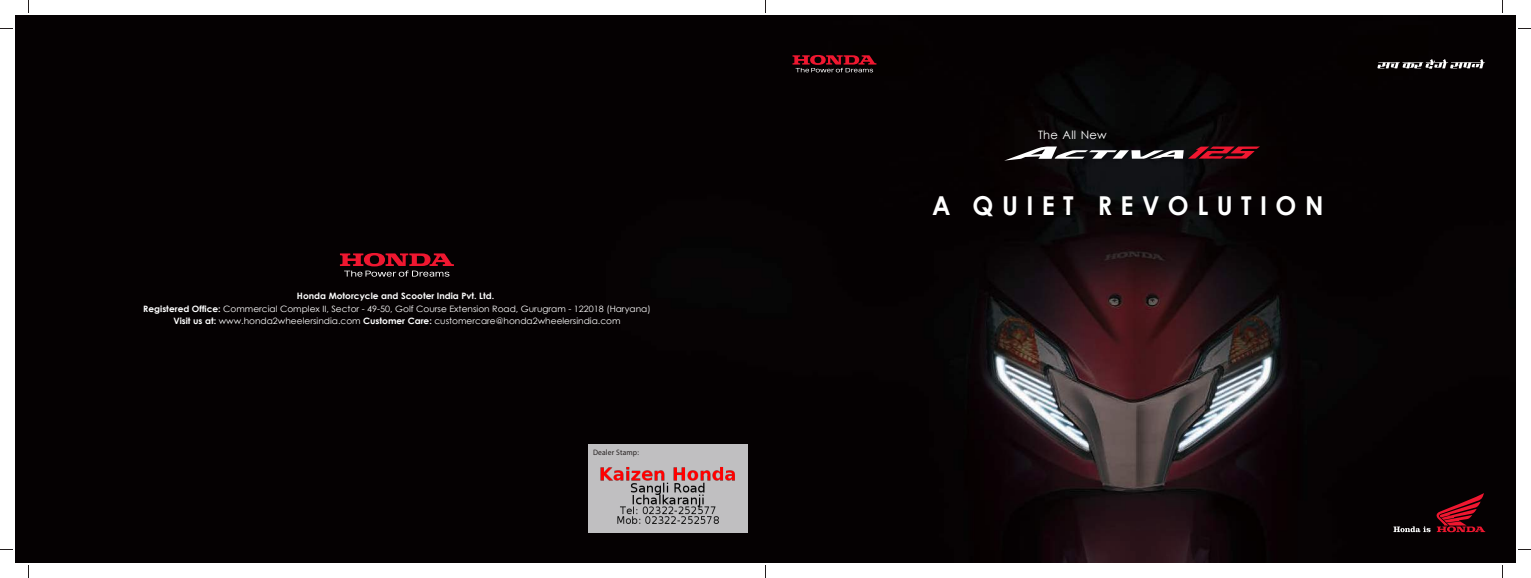
<style>
.page{position:relative;width:1531px;height:578px;background:#fff}
.page>*{position:absolute;margin:0;border:0;box-sizing:border-box;transform-origin:0 0}
.t1{font:700 25.99px "Century Gothic";letter-spacing:.34em;color:#fff;scale:.96 1}
.t2{font:11.55px "Century Gothic";letter-spacing:.02em;color:#fff}
.t3{font:8.75px/12.2px "Century Gothic";color:#fff;text-align:center}
.t4{font:7.88px "Myriad Concept Roman";letter-spacing:.02em;color:#241f1f;scale:.96 1}
.s1{font-weight:700}
</style>
<div class="page">
<img style="left:16px;top:16px;width:1498px;height:546px">
<svg style="left:28px;top:0;width:1px;height:12px"></svg>
<svg style="left:0;top:28px;width:12px;height:1px"></svg>
<svg style="left:0;top:549px;width:12px;height:1px"></svg>
<svg style="left:28px;top:565px;width:1px;height:13px"></svg>
<svg style="left:765px;top:0;width:1px;height:12px"></svg>
<svg style="left:765px;top:565px;width:1px;height:13px"></svg>
<svg style="left:1502px;top:0;width:1px;height:12px"></svg>
<svg style="left:1518px;top:28px;width:12px;height:1px"></svg>
<svg style="left:1518px;top:549px;width:12px;height:1px"></svg>
<svg style="left:1502px;top:565px;width:1px;height:13px"></svg>
<svg style="left:340px;top:253px;width:114px;height:23px;background:#601720"></svg>
<svg style="left:792px;top:55px;width:84px;height:17px"></svg>
<div style="left:588px;top:444px;width:160px;height:88px;background:#c0bfc1"></div>
<svg style="left:1004px;top:146px;width:255px;height:15px"></svg>
<svg style="left:1377px;top:59px;width:107px;height:10px"></svg>
<svg style="left:1393px;top:493px;width:91px;height:39px;background:#3a0b11"></svg>
<img style="left:600px;top:467px;width:135px;height:57px">
<p class="t3" style="left:143px;top:290px;width:509px"><span class="s1">Honda Motorcycle and Scooter India Pvt. Ltd.<br>Registered Office:</span> Commercial Complex II, Sector - 49-50, Golf Course Extension Road, Gurugram - 122018 (Haryana)<br><span class="s1">Visit us at:</span> www.honda2wheelersindia.com <span class="s1">Customer Care:</span> customercare@honda2wheelersindia.com</p>
<p class="t4" style="left:593px;top:447px;width:49px">Dealer Stamp:</p>
<h2 class="t2" style="left:1037px;top:127px;width:70px">The All New</h2>
<h1 class="t1" style="left:932px;top:186px;width:409px">A QUIET REVOLUTION</h1>
</div>
